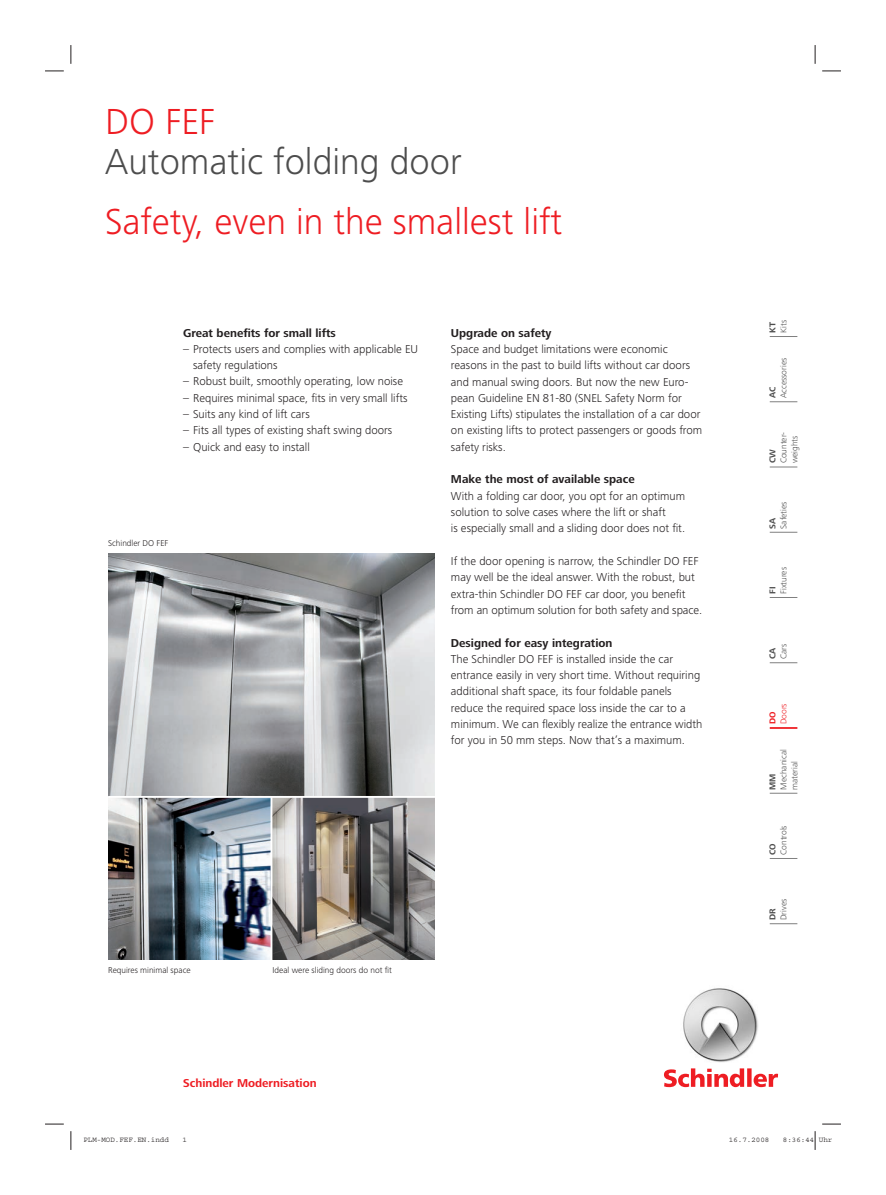
<style>
.page{position:relative;width:886px;height:1195px;background:#fff}
.page>*{position:absolute;margin:0;border:0;box-sizing:border-box;transform-origin:0 0}
.t1{font:37.5px "Frutiger Next LT Light OV YPQELB";color:#ee1d23}
.t2{font:37.5px "Frutiger Next LT Light OV YPQELB";color:#4d4d4d}
.t3{font:11.88px/16.2px "Frutiger Next LT Light OV YPQELB";color:#231f20}
.t4{font:11.88px "Frutiger Next LT Bold OV ZPQELB";color:#231f20}
.t5{font:11.88px "Frutiger Next LT Bold OV ZPQELB";color:#ee1d23}
.t6{font:8.75px/10.9px "Frutiger Next LT Light OV YPQELB";color:#4d4d4d}
.t7{font:8.75px "Frutiger Next LT Light OV YPQELB";color:#231f20}
.t8{font:8.75px "Frutiger Next LT Bold OV ZPQELB";color:#4d4d4d}
.t9{font:8.75px "Frutiger Next LT Light OV YPQELB";color:#ee1d23}
.t10{font:8.75px "Frutiger Next LT Bold OV ZPQELB";color:#ee1d23}
.t11{font:7.5px "Courier OV AQQELB";color:#231f20}
</style>
<div class="page">
<img style="left:108px;top:553px;width:327px;height:405px">
<svg style="left:770px;top:923px;width:27px;height:1px"></svg>
<svg style="left:770px;top:858px;width:27px;height:1px"></svg>
<svg style="left:664px;top:1068px;width:114px;height:18px"></svg>
<img style="left:683px;top:988px;width:75px;height:74px">
<svg style="left:770px;top:792px;width:27px;height:1px"></svg>
<svg style="left:770px;top:727px;width:27px;height:1px"></svg>
<svg style="left:770px;top:662px;width:27px;height:1px"></svg>
<svg style="left:770px;top:597px;width:27px;height:1px"></svg>
<svg style="left:770px;top:532px;width:27px;height:1px"></svg>
<svg style="left:770px;top:466px;width:27px;height:1px"></svg>
<svg style="left:770px;top:401px;width:27px;height:1px"></svg>
<svg style="left:770px;top:336px;width:27px;height:1px"></svg>
<hr style="left:270px;top:796px;width:2px;height:170px;background:#fff">
<hr style="left:108px;top:795px;width:327px;height:2px;background:#fff">
<svg style="left:45px;top:70px;width:19px;height:2px"></svg>
<svg style="left:822px;top:70px;width:19px;height:2px"></svg>
<svg style="left:45px;top:1123px;width:19px;height:1px"></svg>
<svg style="left:822px;top:1123px;width:19px;height:1px"></svg>
<svg style="left:70px;top:45px;width:2px;height:19px"></svg>
<svg style="left:70px;top:1131px;width:2px;height:18px"></svg>
<svg style="left:814px;top:45px;width:2px;height:19px"></svg>
<svg style="left:814px;top:1131px;width:2px;height:18px"></svg>
<h1 class="t1" style="left:105px;top:99px;width:111px">DO FEF</h1>
<h1 class="t2" style="left:105px;top:139px;width:358px">Automatic folding door</h1>
<h1 class="t1" style="left:105px;top:199px;width:458px">Safety, even in the smallest lift</h1>
<p class="t4" style="left:183px;top:326px;width:154px">Great benefits for small lifts</p>
<p class="t3" style="left:193px;top:341px;width:227px;text-indent:-10px">– Protects users and complies with applicable EU safety regulations</p>
<p class="t3" style="left:183px;top:373px;width:221px">– Robust built, smoothly operating, low noise</p>
<p class="t3" style="left:183px;top:389px;width:226px">– Requires minimal space, fits in very small lifts</p>
<p class="t3" style="left:183px;top:406px;width:128px">– Suits any kind of lift cars</p>
<p class="t3" style="left:183px;top:422px;width:211px">– Fits all types of existing shaft swing doors</p>
<p class="t3" style="left:183px;top:438px;width:128px">– Quick and easy to install</p>
<p class="t7" style="left:108px;top:538px;width:62px">Schindler DO FEF</p>
<p class="t4" style="left:451px;top:326px;width:102px">Upgrade on safety</p>
<p class="t3" style="left:451px;top:340px;width:253px">Space and budget limitations were economic reasons in the past to build lifts without car doors and manual swing doors. But now the new Euro&shy;pean Guideline EN 81-80 (SNEL Safety Norm for Existing Lifts) stipulates the installation of a car door on existing lifts to protect passengers or goods from safety risks.</p>
<p class="t4" style="left:451px;top:472px;width:185px">Make the most of available space</p>
<p class="t3" style="left:451px;top:487px;width:236px">With a folding car door, you opt for an optimum solution to solve cases where the lift or shaft<br>is especially small and a sliding door does not fit.</p>
<p class="t3" style="left:451px;top:552px;width:253px">If the door opening is narrow, the Schindler DO FEF may well be the ideal answer. With the robust, but extra-thin Schindler DO FEF car door, you benefit from an optimum solution for both safety and space.</p>
<p class="t4" style="left:451px;top:635px;width:163px">Designed for easy integration</p>
<p class="t3" style="left:451px;top:650px;width:253px">The Schindler DO FEF is installed inside the car entrance easily in very short time. Without requiring additional shaft space, its four foldable panels reduce the required space loss inside the car to a minimum. We can flexibly realize the entrance width for you in 50 mm steps. Now that’s a maximum.</p>
<p class="t7" style="left:108px;top:964px;width:84px">Requires minimal space</p>
<p class="t7" style="left:272px;top:964px;width:121px">Ideal were sliding doors do not fit</p>
<p class="t5" style="left:183px;top:1075px;width:135px">Schindler Modernisation</p>
<p class="t8" style="left:768px;top:333px;width:12px;rotate:-90deg">KT</p>
<p class="t6" style="left:778px;top:333px;width:14px;rotate:-90deg">Kits</p>
<p class="t6" style="left:778px;top:398px;width:42px;rotate:-90deg">Accessories</p>
<p class="t8" style="left:768px;top:398px;width:13px;rotate:-90deg">AC</p>
<p class="t6" style="left:778px;top:463px;width:33px;rotate:-90deg">Counter&shy;weights</p>
<p class="t8" style="left:768px;top:463px;width:15px;rotate:-90deg">CW</p>
<p class="t6" style="left:778px;top:528px;width:29px;rotate:-90deg">Safeties</p>
<p class="t8" style="left:768px;top:528px;width:12px;rotate:-90deg">SA</p>
<p class="t6" style="left:778px;top:594px;width:28px;rotate:-90deg">Fixtures</p>
<p class="t8" style="left:768px;top:594px;width:9px;rotate:-90deg">FI</p>
<p class="t8" style="left:768px;top:659px;width:13px;rotate:-90deg">CA</p>
<p class="t6" style="left:778px;top:659px;width:17px;rotate:-90deg">Cars</p>
<p class="t10" style="left:768px;top:724px;width:14px;rotate:-90deg">DO</p>
<p class="t9" style="left:778px;top:724px;width:23px;rotate:-90deg">Doors</p>
<p class="t6" style="left:778px;top:789px;width:42px;rotate:-90deg">Mechanical material</p>
<p class="t8" style="left:768px;top:789px;width:18px;rotate:-90deg">MM</p>
<p class="t6" style="left:778px;top:854px;width:31px;rotate:-90deg">Controls</p>
<p class="t8" style="left:768px;top:854px;width:13px;rotate:-90deg">CO</p>
<p class="t8" style="left:768px;top:919px;width:13px;rotate:-90deg">DR</p>
<p class="t6" style="left:778px;top:919px;width:23px;rotate:-90deg">Drives</p>
<p class="t11" style="left:83px;top:1135px;width:87px">PLM-MOD.FEF.EN.indd</p>
<p class="t11" style="left:182px;top:1135px;width:6px">1</p>
<p class="t11" style="left:729px;top:1135px;width:42px">16.7.2008</p>
<p class="t11" style="left:783px;top:1135px;width:51px">8:36:44 Uhr</p>
</div>
